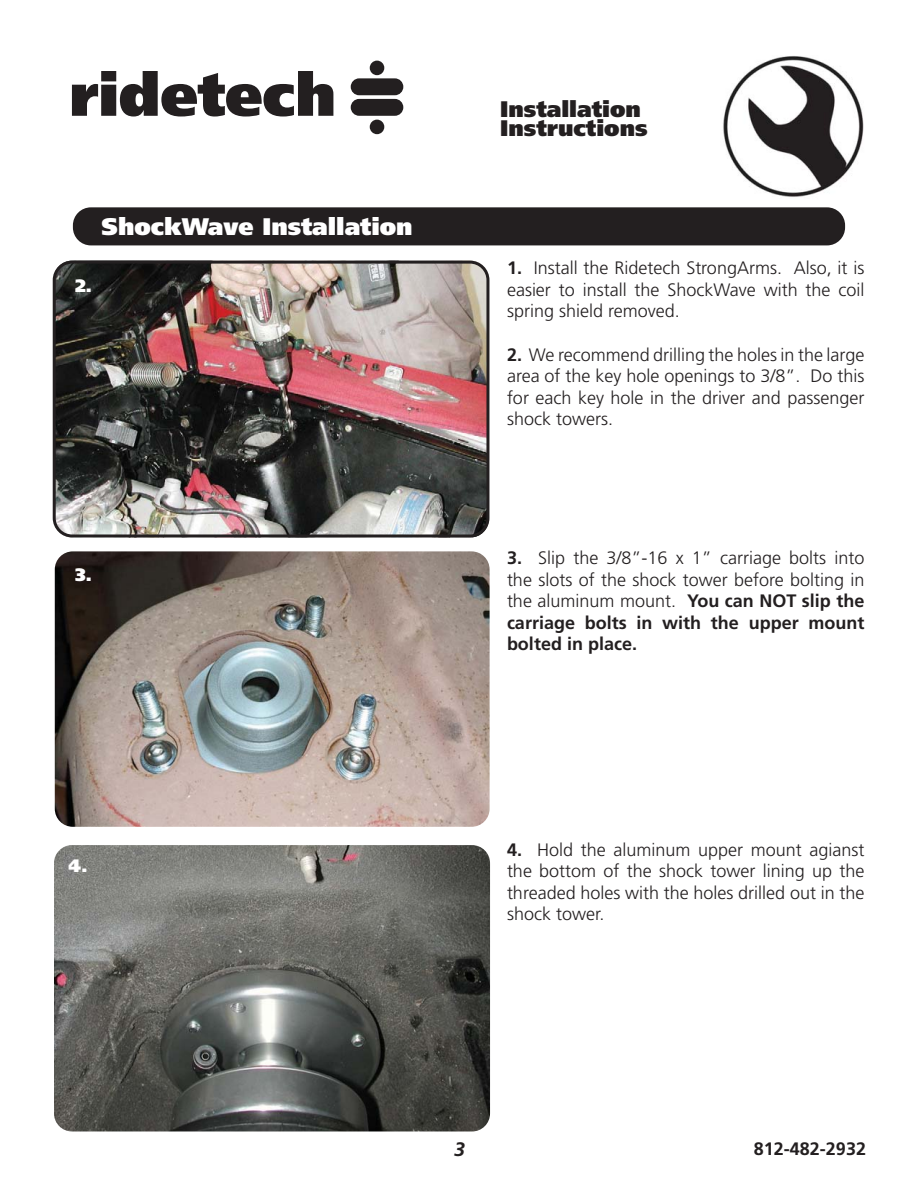
<style>
.page{position:relative;width:918px;height:1188px;background:#fff}
.page>*{position:absolute;margin:0;border:0;box-sizing:border-box;transform-origin:0 0}
.t1{font:900 24px "Frutiger";color:#fff}
.t2{font:900 22.5px/19.5px "Frutiger";color:#231f20}
.t3{font:italic 700 19.5px "Frutiger";color:#231f20}
.t4{font:300 18px/21.6px "Frutiger";color:#231f20;text-align:justify}
.t5{font:700 18px "Frutiger";color:#231f20}
.t6{font:900 18px "Frutiger";color:#fff}
.s1{font-weight:700}
</style>
<div class="page">
<img style="left:723px;top:56px;width:136px;height:141px">
<svg style="left:72px;top:71px;width:261px;height:46px"></svg>
<div style="left:351px;top:78px;width:52px;height:17px;background:#231f20;border-radius:8px"></div>
<div style="left:351px;top:99px;width:52px;height:17px;background:#231f20;border-radius:8px"></div>
<div style="left:370px;top:61px;width:14px;height:14px;background:#231f20;border-radius:50%"></div>
<div style="left:370px;top:120px;width:14px;height:14px;background:#231f20;border-radius:50%"></div>
<img style="left:55px;top:551px;width:435px;height:276px;border-radius:18px">
<img style="left:54px;top:845px;width:436px;height:286px;border-radius:18px">
<img style="left:54px;top:261px;width:435px;height:276px;border-radius:18px">
<div style="left:73px;top:207px;width:772px;height:38px;background:#231f20;border-radius:18px"></div>
<div style="left:53px;top:261px;width:436px;height:276px;border:3px solid #231f20;border-radius:18px"></div>
<h1 class="t1" style="left:102px;top:217px;width:313px">ShockWave Installation</h1>
<p class="t6" style="left:75px;top:278px;width:19px">2.</p>
<p class="t6" style="left:75px;top:567px;width:19px">3.</p>
<p class="t6" style="left:68px;top:859px;width:21px">4.</p>
<p class="t2" style="left:500px;top:101px;width:149px">Installation<br>Instructions</p>
<p class="t4" style="left:507px;top:258px;width:359px"><span class="s1">1.</span> Install the Ridetech StrongArms. Also, it is easier to install the ShockWave with the coil spring shield removed.</p>
<p class="t4" style="left:507px;top:345px;width:359px"><span class="s1">2.</span> We recommend drilling the holes in the large area of the key hole openings to 3/8”. Do this for each key hole in the driver and passenger shock towers.</p>
<p class="t4" style="left:507px;top:548px;width:359px"><span class="s1">3.</span> Slip the 3/8”-16 x 1” carriage bolts into the slots of the shock tower before bolting in the aluminum mount. <span class="s1">You can NOT slip the carriage bolts in with the upper mount bolted in place.</span></p>
<p class="t4" style="left:507px;top:840px;width:359px"><span class="s1">4.</span> Hold the aluminum upper mount agianst the bottom of the shock tower lining up the threaded holes with the holes drilled out in the shock tower.</p>
<p class="t3" style="left:454px;top:1142px;width:12px">3</p>
<p class="t5" style="left:754px;top:1142px;width:114px">812-482-2932</p>
</div>
